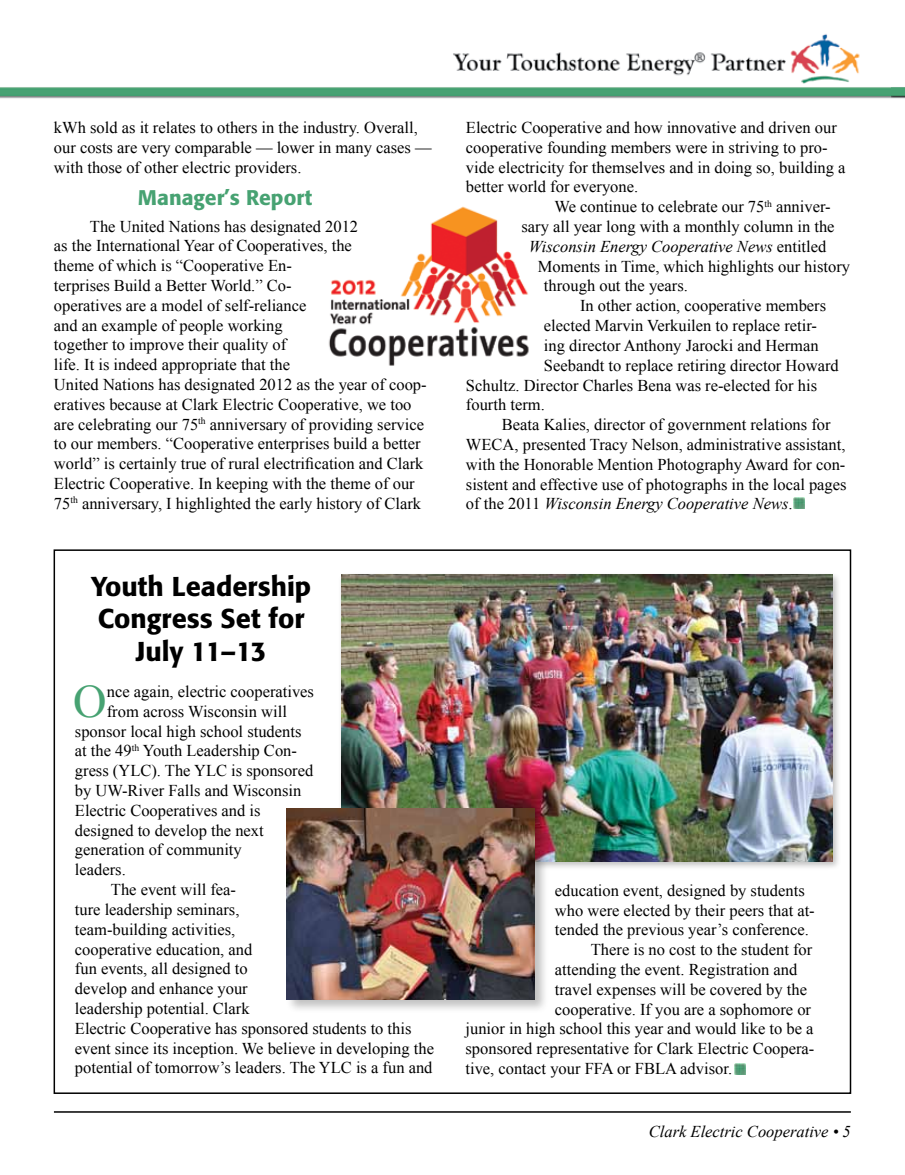
<style>
.page{position:relative;width:905px;height:1175px;background:#fff}
.page>*{position:absolute;margin:0;border:0;box-sizing:border-box;transform-origin:0 0}
.t1{font:46.35px "Times New Roman";color:#47a272}
.t2{font:500 27px/32.4px "Formata";color:#000;text-align:center}
.t3{font:500 21px "Formata";color:#47a272}
.t4{font:16.5px/19.8px "Times New Roman";color:#000}
.t5{font:italic 16.5px "Times New Roman";color:#000}
.s1{font-style:normal}
</style>
<div class="page">
<img style="left:0;top:34px;width:891px;height:65px">
<hr style="left:54px;top:1111px;width:796px;height:1px;background:#000">
<img style="left:328px;top:206px;width:201px;height:160px">
<div style="left:338px;top:571px;width:503px;height:300px;background:#000;opacity:.25"></div>
<img style="left:341px;top:574px;width:491px;height:288px">
<div style="left:285px;top:806px;width:264px;height:208px;background:#000;opacity:.25"></div>
<img style="left:287px;top:808px;width:247px;height:191px">
<svg style="left:793px;top:498px;width:11px;height:10px"></svg>
<svg style="left:734px;top:1063px;width:11px;height:11px"></svg>
<img style="left:891px;top:87px;width:13px;height:12px">
<p class="t4" style="left:54px;top:117px;width:379px">kWh sold as it relates to others in the industry. Overall, our costs are very comparable — lower in many cases — with those of other electric providers.</p>
<p class="t3" style="left:138px;top:185px;width:176px">Manager’s Report</p>
<p class="t4" style="left:54px;top:216px;width:374px;text-indent:36px">The United Nations has designated 2012<br>as the International Year of Cooperatives, the<br>theme of which is “Cooperative En-<br>terprises Build a Better World.” Co-<br>operatives are a model of self-reliance<br>and an example of people working<br>together to improve their quality of<br>life. It is indeed appropriate that the<br>United Nations has designated 2012 as the year of coop&shy;eratives because at Clark Electric Cooperative, we too are celebrating our 75<sup>th</sup> anniversary of providing service to our members. “Cooperative enterprises build a better world” is certainly true of rural electrification and Clark Electric Cooperative. In keeping with the theme of our 75<sup>th</sup> anniversary, I highlighted the early history of Clark</p>
<h2 class="t2" style="left:91px;top:570px;width:221px">Youth Leadership<br>Congress Set for<br>July 11–13</h2>
<h1 class="t1" style="left:73px;top:670px;width:35px">O</h1>
<p class="t4" style="left:107px;top:681px;width:209px">nce again, electric cooperatives</p>
<p class="t4" style="left:107px;top:701px;width:182px">from across Wisconsin will</p>
<p class="t4" style="left:75px;top:721px;width:228px">sponsor local high school students</p>
<p class="t4" style="left:75px;top:740px;width:223px">at the 49<sup>th</sup> Youth Leadership Con-</p>
<p class="t4" style="left:75px;top:760px;width:240px">gress (YLC). The YLC is sponsored</p>
<p class="t4" style="left:75px;top:780px;width:228px">by UW-River Falls and Wisconsin</p>
<p class="t4" style="left:75px;top:800px;width:187px">Electric Cooperatives and is</p>
<p class="t4" style="left:75px;top:820px;width:190px">designed to develop the next</p>
<p class="t4" style="left:75px;top:839px;width:168px">generation of community</p>
<p class="t4" style="left:75px;top:859px;width:52px">leaders.</p>
<p class="t4" style="left:111px;top:879px;width:127px">The event will fea-</p>
<p class="t4" style="left:75px;top:899px;width:166px">ture leadership seminars,</p>
<p class="t4" style="left:75px;top:919px;width:162px">team-building activities,</p>
<p class="t4" style="left:75px;top:938px;width:179px">cooperative education, and</p>
<p class="t4" style="left:75px;top:958px;width:174px">fun events, all designed to</p>
<p class="t4" style="left:75px;top:978px;width:174px">develop and enhance your</p>
<p class="t4" style="left:75px;top:998px;width:176px">leadership potential. Clark</p>
<p class="t4" style="left:75px;top:1018px;width:338px">Electric Cooperative has sponsored students to this</p>
<p class="t4" style="left:75px;top:1037px;width:361px">event since its inception. We believe in developing the</p>
<p class="t4" style="left:75px;top:1057px;width:359px">potential of tomorrow’s leaders. The YLC is a fun and</p>
<p class="t4" style="left:466px;top:117px;width:372px">Electric Cooperative and how innovative and driven our</p>
<p class="t4" style="left:466px;top:137px;width:363px">cooperative founding members were in striving to pro-</p>
<p class="t4" style="left:466px;top:157px;width:381px">vide electricity for themselves and in doing so, building a</p>
<p class="t4" style="left:466px;top:177px;width:174px">better world for everyone.</p>
<p class="t4" style="left:554px;top:196px;width:278px">We continue to celebrate our 75<sup>th</sup> anniver-</p>
<p class="t4" style="left:521px;top:216px;width:315px">sary all year long with a monthly column in the</p>
<p class="t5" style="left:529px;top:235px;width:299px">Wisconsin Energy Cooperative News <span class="s1">entitled</span></p>
<p class="t4" style="left:538px;top:256px;width:313px">Moments in Time, which highlights our history</p>
<p class="t4" style="left:544px;top:276px;width:145px">through out the years.</p>
<p class="t4" style="left:580px;top:295px;width:248px">In other action, cooperative members</p>
<p class="t4" style="left:544px;top:315px;width:274px">elected Marvin Verkuilen to replace retir-</p>
<p class="t4" style="left:544px;top:335px;width:276px">ing director Anthony Jarocki and Herman</p>
<p class="t4" style="left:544px;top:355px;width:296px">Seebandt to replace retiring director Howard</p>
<p class="t4" style="left:466px;top:375px;width:352px">Schultz. Director Charles Bena was re-elected for his</p>
<p class="t4" style="left:466px;top:394px;width:80px">fourth term.</p>
<p class="t4" style="left:502px;top:414px;width:330px">Beata Kalies, director of government relations for</p>
<p class="t4" style="left:466px;top:434px;width:381px">WECA, presented Tracy Nelson, administrative assistant,</p>
<p class="t4" style="left:466px;top:454px;width:381px">with the Honorable Mention Photography Award for con-</p>
<p class="t4" style="left:466px;top:474px;width:382px">sistent and effective use of photographs in the local pages</p>
<p class="t5" style="left:466px;top:492px;width:328px"><span class="s1">of the 2011</span> Wisconsin Energy Cooperative News<span class="s1">.</span></p>
<p class="t4" style="left:555px;top:880px;width:251px">education event, designed by students</p>
<p class="t4" style="left:555px;top:900px;width:261px">who were elected by their peers that at-</p>
<p class="t4" style="left:555px;top:919px;width:255px">tended the previous year’s conference.</p>
<p class="t4" style="left:591px;top:939px;width:223px">There is no cost to the student for</p>
<p class="t4" style="left:555px;top:959px;width:244px">attending the event. Registration and</p>
<p class="t4" style="left:555px;top:979px;width:254px">travel expenses will be covered by the</p>
<p class="t4" style="left:555px;top:999px;width:258px">cooperative. If you are a sophomore or</p>
<p class="t4" style="left:465px;top:1018px;width:349px">junior in high school this year and would like to be a</p>
<p class="t4" style="left:465px;top:1038px;width:350px">sponsored representative for Clark Electric Coopera-</p>
<p class="t4" style="left:465px;top:1058px;width:268px">tive, contact your FFA or FBLA advisor.</p>
<p class="t5" style="left:649px;top:1120px;width:203px">Clark Electric Cooperative • 5</p>
</div>
